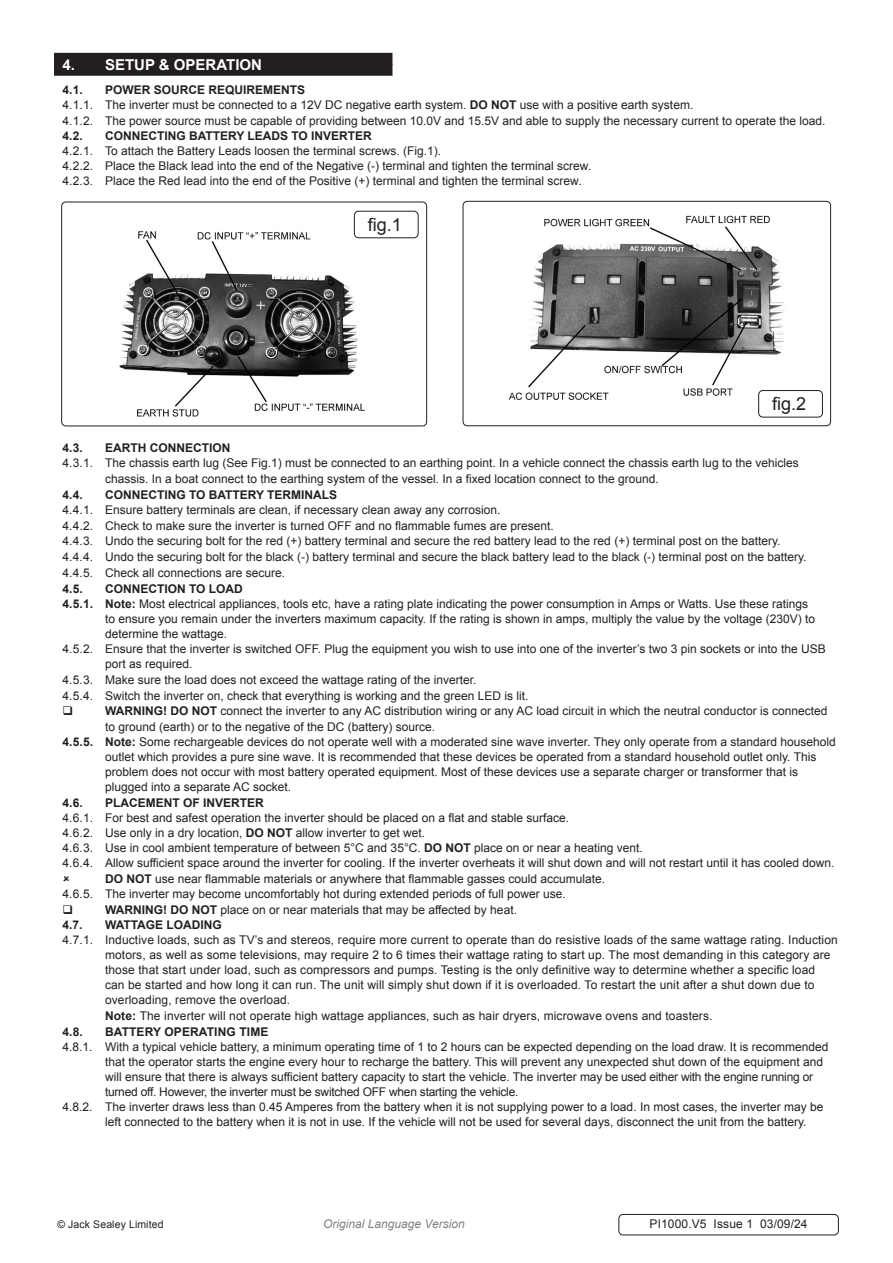
<style>
.page{position:relative;width:893px;height:1263px;background:#fff}
.page>*{position:absolute;margin:0;border:0;box-sizing:border-box;transform-origin:0 0}
.t1{font:18px "Arial";color:#231f20}
.t2{font:700 15px "Arial";color:#fff}
.Body__Footer{font:12px/15px "Arial";color:#231f20}
.t3{font:700 12px "Arial";color:#231f20}
.t4{font:italic 12px "Arial";color:#808285}
.Body__Justified__7pt{font:10.5px "Arial";letter-spacing:.01em;color:#231f20}
.s1{font-weight:700}
</style>
<div class="page">
<div style="left:54px;top:64px;width:338px;height:12px;background:#231f20"></div>
<div style="left:54px;top:53px;width:338px;height:12px;background:#231f20"></div>
<img style="left:119px;top:210px;width:274px;height:207px">
<div style="left:61px;top:202px;width:366px;height:224px;border:1px solid #231f20;border-radius:4px"></div>
<img style="left:508px;top:215px;width:289px;height:203px">
<div style="left:463px;top:201px;width:368px;height:225px;border:1px solid #231f20;border-radius:4px"></div>
<div style="left:354px;top:211px;width:65px;height:27px;border:1px solid #231f20;border-radius:4px"></div>
<div style="left:758px;top:390px;width:65px;height:27px;border:1px solid #231f20;border-radius:4px"></div>
<div style="left:618px;top:1214px;width:221px;height:21px;border:1px solid #231f20;border-radius:4px"></div>
<p class="t2" style="left:63px;top:55px;width:201px">4. SETUP &amp; OPERATION</p>
<p class="t3" style="left:63px;top:82px;width:22px">4.1.</p>
<p class="t3" style="left:105px;top:82px;width:202px">POWER SOURCE REQUIREMENTS</p>
<p class="Body__Footer" style="left:63px;top:97px;width:632px">4.1.1. The inverter must be connected to a 12V DC negative earth system. <span class="s1">DO NOT</span> use with a positive earth system.</p>
<p class="Body__Footer" style="left:63px;top:113px;width:764px">4.1.2. The power source must be capable of providing between 10.0V and 15.5V and able to supply the necessary current to operate the load.</p>
<p class="t3" style="left:63px;top:127px;width:22px">4.2.</p>
<p class="t3" style="left:105px;top:127px;width:268px">CONNECTING BATTERY LEADS TO INVERTER</p>
<p class="Body__Footer" style="left:63px;top:143px;width:380px">4.2.1. To attach the Battery Leads loosen the terminal screws. (Fig.1).</p>
<p class="Body__Footer" style="left:63px;top:158px;width:530px">4.2.2. Place the Black lead into the end of the Negative (-) terminal and tighten the terminal screw.</p>
<p class="Body__Footer" style="left:63px;top:173px;width:521px">4.2.3. Place the Red lead into the end of the Positive (+) terminal and tighten the terminal screw.</p>
<p class="t1" style="left:368px;top:213px;width:36px">fig.1</p>
<p class="t1" style="left:772px;top:392px;width:36px">fig.2</p>
<p class="t3" style="left:63px;top:439px;width:22px">4.3.</p>
<p class="t3" style="left:105px;top:439px;width:127px">EARTH CONNECTION</p>
<p class="Body__Footer" style="left:105px;top:455px;width:695px;line-height:15.8px;text-indent:-43px">4.3.1. The chassis earth lug (See Fig.1) must be connected to an earthing point. In a vehicle connect the chassis earth lug to the vehicles chassis. In a boat connect to the earthing system of the vessel. In a fixed location connect to the ground.</p>
<p class="t3" style="left:63px;top:487px;width:22px">4.4.</p>
<p class="t3" style="left:105px;top:487px;width:234px">CONNECTING TO BATTERY TERMINALS</p>
<p class="Body__Footer" style="left:63px;top:502px;width:440px">4.4.1. Ensure battery terminals are clean, if necessary clean away any corrosion.</p>
<p class="Body__Footer" style="left:63px;top:518px;width:493px">4.4.2. Check to make sure the inverter is turned OFF and no flammable fumes are present.</p>
<p class="Body__Footer" style="left:63px;top:534px;width:720px">4.4.3. Undo the securing bolt for the red (+) battery terminal and secure the red battery lead to the red (+) terminal post on the battery.</p>
<p class="Body__Footer" style="left:63px;top:549px;width:745px">4.4.4. Undo the securing bolt for the black (-) battery terminal and secure the black battery lead to the black (-) terminal post on the battery.</p>
<p class="Body__Footer" style="left:63px;top:565px;width:224px">4.4.5. Check all connections are secure.</p>
<p class="t3" style="left:63px;top:580px;width:22px">4.5.</p>
<p class="t3" style="left:105px;top:580px;width:139px">CONNECTION TO LOAD</p>
<p class="Body__Footer" style="left:105px;top:596px;width:712px;text-indent:-43px"><span class="s1">4.5.1. Note:</span> Most electrical appliances, tools etc, have a rating plate indicating the power consumption in Amps or Watts. Use these ratings to ensure you remain under the inverters maximum capacity. If the rating is shown in amps, multiply the value by the voltage (230V) to determine the wattage.</p>
<p class="Body__Footer" style="left:105px;top:641px;width:722px;line-height:15.8px;text-indent:-43px">4.5.2. Ensure that the inverter is switched OFF. Plug the equipment you wish to use into one of the inverter’s two 3 pin sockets or into the USB port as required.</p>
<p class="Body__Footer" style="left:63px;top:672px;width:416px">4.5.3. Make sure the load does not exceed the wattage rating of the inverter.</p>
<p class="Body__Footer" style="left:63px;top:688px;width:468px">4.5.4. Switch the inverter on, check that everything is working and the green LED is lit.</p>
<p class="Body__Footer" style="left:105px;top:703px;width:724px;line-height:15.8px"><span class="s1">WARNING! DO NOT</span> connect the inverter to any AC distribution wiring or any AC load circuit in which the neutral conductor is connected to ground (earth) or to the negative of the DC (battery) source.</p>
<p class="Body__Footer" style="left:105px;top:734px;width:732px;text-indent:-43px"><span class="s1">4.5.5. Note:</span> Some rechargeable devices do not operate well with a moderated sine wave inverter. They only operate from a standard household outlet which provides a pure sine wave. It is recommended that these devices be operated from a standard household outlet only. This problem does not occur with most battery operated equipment. Most of these devices use a separate charger or transformer that is plugged into a separate AC socket.</p>
<p class="t3" style="left:63px;top:795px;width:22px">4.6.</p>
<p class="t3" style="left:105px;top:795px;width:160px">PLACEMENT OF INVERTER</p>
<p class="Body__Footer" style="left:63px;top:810px;width:508px">4.6.1. For best and safest operation the inverter should be placed on a flat and stable surface.</p>
<p class="Body__Footer" style="left:63px;top:825px;width:364px">4.6.2. Use only in a dry location, <span class="s1">DO NOT</span> allow inverter to get wet.</p>
<p class="Body__Footer" style="left:63px;top:840px;width:582px">4.6.3. Use in cool ambient temperature of between 5°C and 35°C. <span class="s1">DO NOT</span> place on or near a heating vent.</p>
<p class="Body__Footer" style="left:63px;top:855px;width:773px">4.6.4. Allow sufficient space around the inverter for cooling. If the inverter overheats it will shut down and will not restart until it has cooled down.</p>
<p class="Body__Footer" style="left:105px;top:871px;width:502px"><span class="s1">DO NOT</span> use near flammable materials or anywhere that flammable gasses could accumulate.</p>
<p class="Body__Footer" style="left:63px;top:886px;width:505px">4.6.5. The inverter may become uncomfortably hot during extended periods of full power use.</p>
<p class="Body__Footer" style="left:105px;top:902px;width:413px"><span class="s1">WARNING! DO NOT</span> place on or near materials that may be affected by heat.</p>
<p class="t3" style="left:63px;top:917px;width:22px">4.7.</p>
<p class="t3" style="left:105px;top:917px;width:118px">WATTAGE LOADING</p>
<p class="Body__Footer" style="left:105px;top:933px;width:734px;text-indent:-43px">4.7.1. Inductive loads, such as TV’s and stereos, require more current to operate than do resistive loads of the same wattage rating. Induction motors, as well as some televisions, may require 2 to 6 times their wattage rating to start up. The most demanding in this category are those that start under load, such as compressors and pumps. Testing is the only definitive way to determine whether a specific load<br>can be started and how long it can run. The unit will simply shut down if it is overloaded. To restart the unit after a shut down due to overloading, remove the overload.<br><span class="s1">Note:</span> The inverter will not operate high wattage appliances, such as hair dryers, microwave ovens and toasters.</p>
<p class="t3" style="left:63px;top:1024px;width:22px">4.8.</p>
<p class="t3" style="left:105px;top:1024px;width:165px">BATTERY OPERATING TIME</p>
<p class="Body__Footer" style="left:105px;top:1039px;width:725px;text-indent:-43px">4.8.1. With a typical vehicle battery, a minimum operating time of 1 to 2 hours can be expected depending on the load draw. It is recommended that the operator starts the engine every hour to recharge the battery. This will prevent any unexpected shut down of the equipment and will ensure that there is always sufficient battery capacity to start the vehicle. The inverter may be used either with the engine running or turned off. However, the inverter must be switched OFF when starting the vehicle.</p>
<p class="Body__Footer" style="left:105px;top:1099px;width:720px;text-indent:-43px">4.8.2. The inverter draws less than 0.45 Amperes from the battery when it is not supplying power to a load. In most cases, the inverter may be left connected to the battery when it is not in use. If the vehicle will not be used for several days, disconnect the unit from the battery.</p>
<p class="Body__Justified__7pt" style="left:57px;top:1217px;width:108px">© Jack Sealey Limited</p>
<p class="t4" style="left:323px;top:1216px;width:143px">Original Language Version</p>
<p class="Body__Footer" style="left:650px;top:1216px;width:160px">PI1000.V5 Issue 1 03/09/24</p>
</div>
